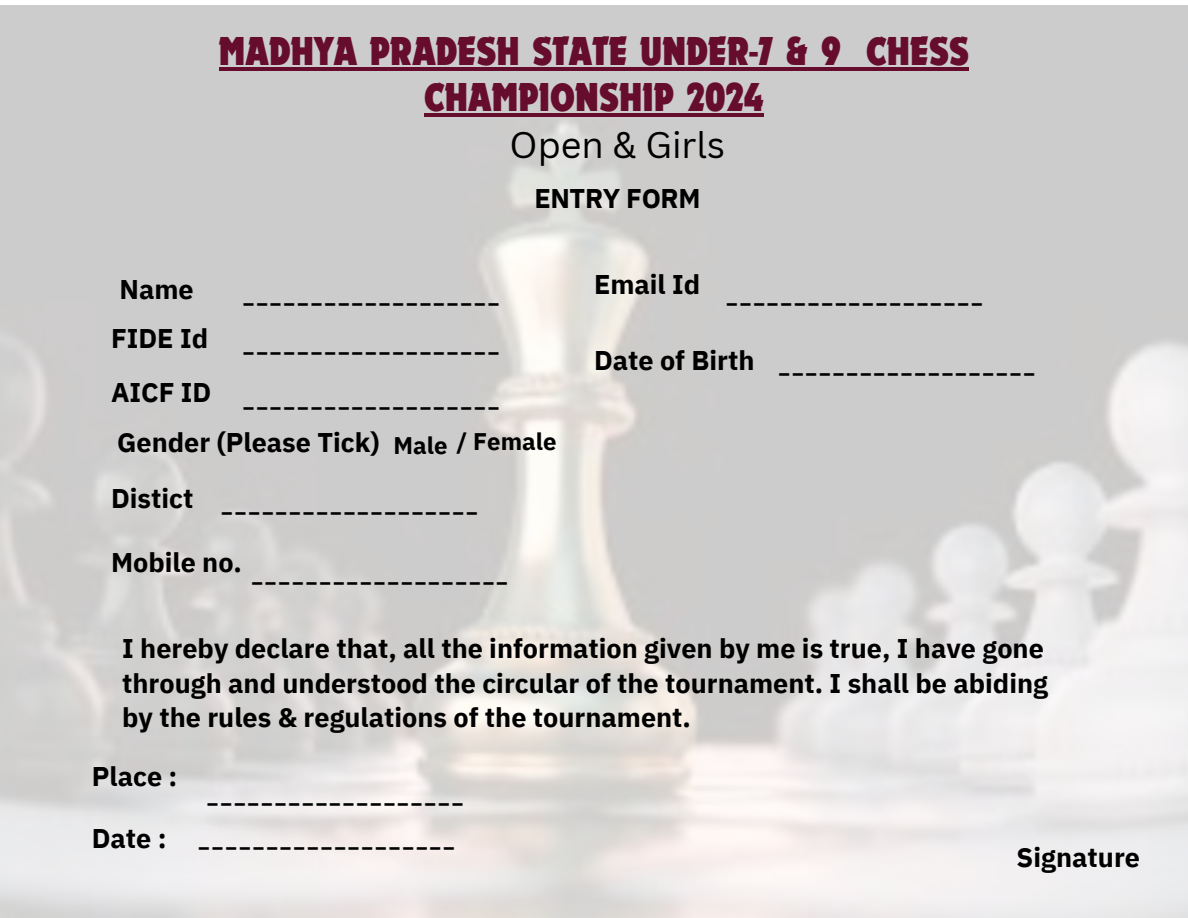
<style>
.page{position:relative;width:1188px;height:918px;background:#fff}
.page>*{position:absolute;margin:0;border:0;box-sizing:border-box;transform-origin:0 0}
.t1{font:700 condensed 41.7px/46.2px "Dynamo Com";color:#660d2d;text-align:center}
.t2{font:36px "Canva Sans";color:#000}
.t3{font:700 27px/34.8px "IBM Plex Sans";color:#000}
.t4{font:700 24px "IBM Plex Sans";color:#000}
</style>
<div class="page">
<img style="left:0;top:5px;width:1188px;height:913px">
<hr style="left:219px;top:67px;width:622px;height:3px;background:#660d2d">
<hr style="left:841px;top:67px;width:25px;height:3px;background:#660d2d">
<hr style="left:866px;top:67px;width:103px;height:3px;background:#660d2d">
<hr style="left:424px;top:113px;width:340px;height:4px;background:#660d2d">
<p class="t1" style="left:219px;top:28px;width:752px">MADHYA PRADESH STATE UNDER-7 &amp; 9 CHESS<br>CHAMPIONSHIP 2024</p>
<h1 class="t2" style="left:510px;top:119px;width:217px">Open &amp; Girls</h1>
<h2 class="t3" style="left:534px;top:181px;width:168px">ENTRY FORM</h2>
<h3 class="t3" style="left:119px;top:272px;width:76px">Name</h3>
<h4 class="t3" style="left:111px;top:320px;width:99px">FIDE Id</h4>
<h4 class="t3" style="left:111px;top:374px;width:102px">AICF ID</h4>
<p class="t3" style="left:117px;top:424px;width:264px">Gender (Please Tick)</p>
<p class="t4" style="left:394px;top:429px;width:56px">Male</p>
<h4 class="t4" style="left:456px;top:426px;width:102px">/ Female</h4>
<p class="t3" style="left:111px;top:481px;width:84px">Distict</p>
<p class="t2" style="left:242px;top:278px;width:260px">-------------------</p>
<p class="t2" style="left:242px;top:328px;width:260px">-------------------</p>
<h4 class="t2" style="left:242px;top:382px;width:260px">-------------------</h4>
<p class="t2" style="left:220px;top:488px;width:260px">-------------------</p>
<p class="t3" style="left:111px;top:545px;width:132px">Mobile no.</p>
<p class="t2" style="left:250px;top:557px;width:260px">-------------------</p>
<h4 class="t3" style="left:594px;top:266px;width:108px">Email Id</h4>
<h4 class="t2" style="left:725px;top:279px;width:260px">-------------------</h4>
<p class="t3" style="left:594px;top:342px;width:162px">Date of Birth</p>
<h4 class="t2" style="left:777px;top:349px;width:260px">-------------------</h4>
<h3 class="t3" style="left:122px;top:630px;width:927px">I hereby declare that, all the information given by me is true, I have gone through and understood the circular of the tournament. I shall be abiding by the rules &amp; regulations of the tournament.</h3>
<p class="t3" style="left:92px;top:759px;width:87px">Place :</p>
<p class="t3" style="left:92px;top:821px;width:76px">Date :</p>
<p class="t2" style="left:206px;top:779px;width:260px">-------------------</p>
<p class="t2" style="left:197px;top:822px;width:260px">-------------------</p>
<h4 class="t3" style="left:1017px;top:839px;width:125px">Signature</h4>
</div>
